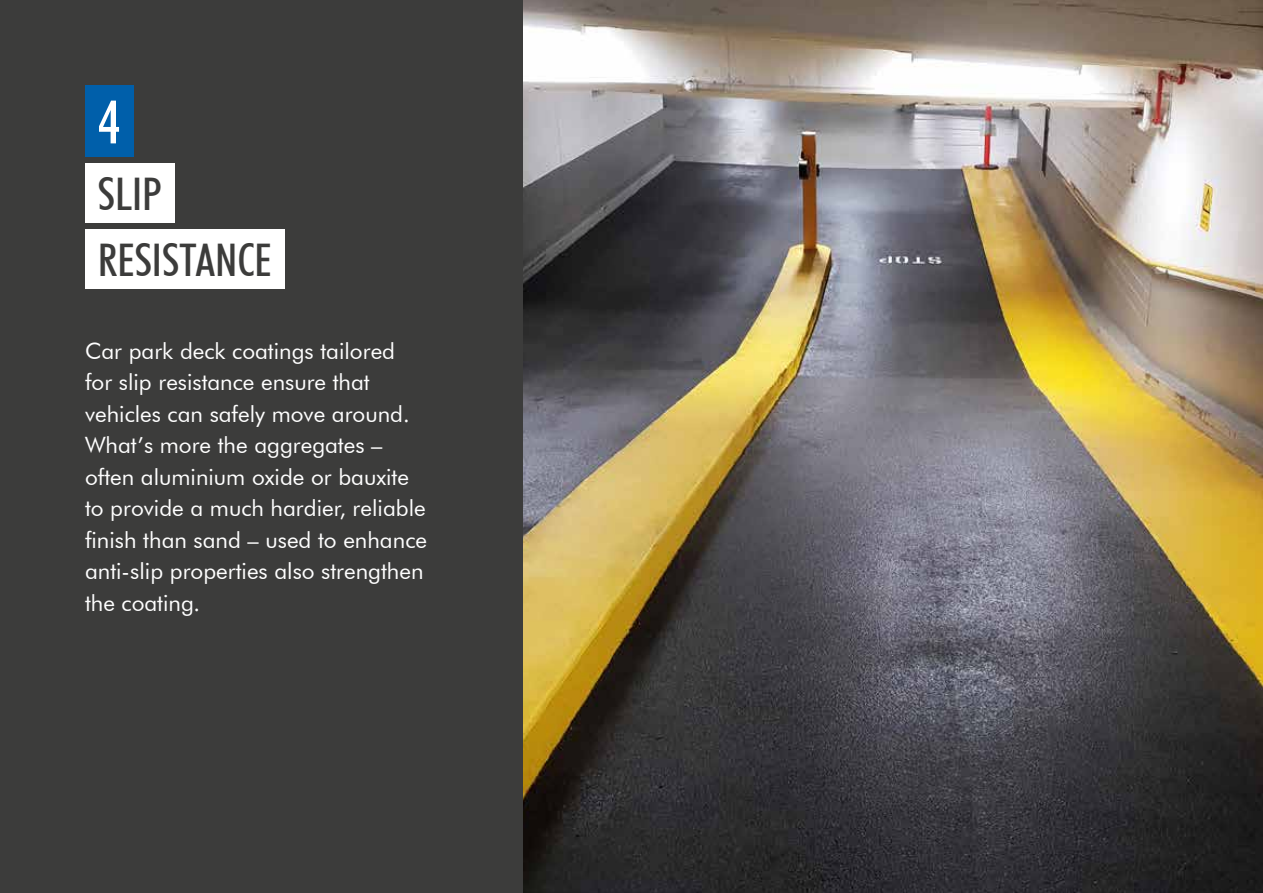
<style>
.page{position:relative;width:1263px;height:893px;background:#fff}
.page>*{position:absolute;margin:0;border:0;box-sizing:border-box;transform-origin:0 0}
.t1{font:500 condensed 60px "Futura BT";color:#fff}
.t2{font:500 condensed 45px/66.3px "Futura BT";color:#3c3c3b}
.t3{font:22.5px/31.5px "Futura BT";color:#fff}
</style>
<div class="page">
<div style="left:0;top:0;width:523px;height:893px;background:#3c3c3b"></div>
<img style="left:523px;top:0;width:740px;height:893px">
<div style="left:85px;top:85px;width:49px;height:71px;background:#005faa"></div>
<div style="left:85px;top:163px;width:90px;height:59px;background:#fff"></div>
<div style="left:85px;top:229px;width:200px;height:60px;background:#fff"></div>
<h1 class="t1" style="left:98px;top:86px;width:25px">4</h1>
<h2 class="t2" style="left:98px;top:160px;width:176px">SLIP<br>RESISTANCE</h2>
<p class="t3" style="left:85px;top:335px;width:343px">Car park deck coatings tailored for slip resistance ensure that vehicles can safely move around.<br>What’s more the aggregates – often aluminium oxide or bauxite to provide a much hardier, reliable finish than sand – used to enhance anti-slip properties also strengthen the coating.</p>
</div>
